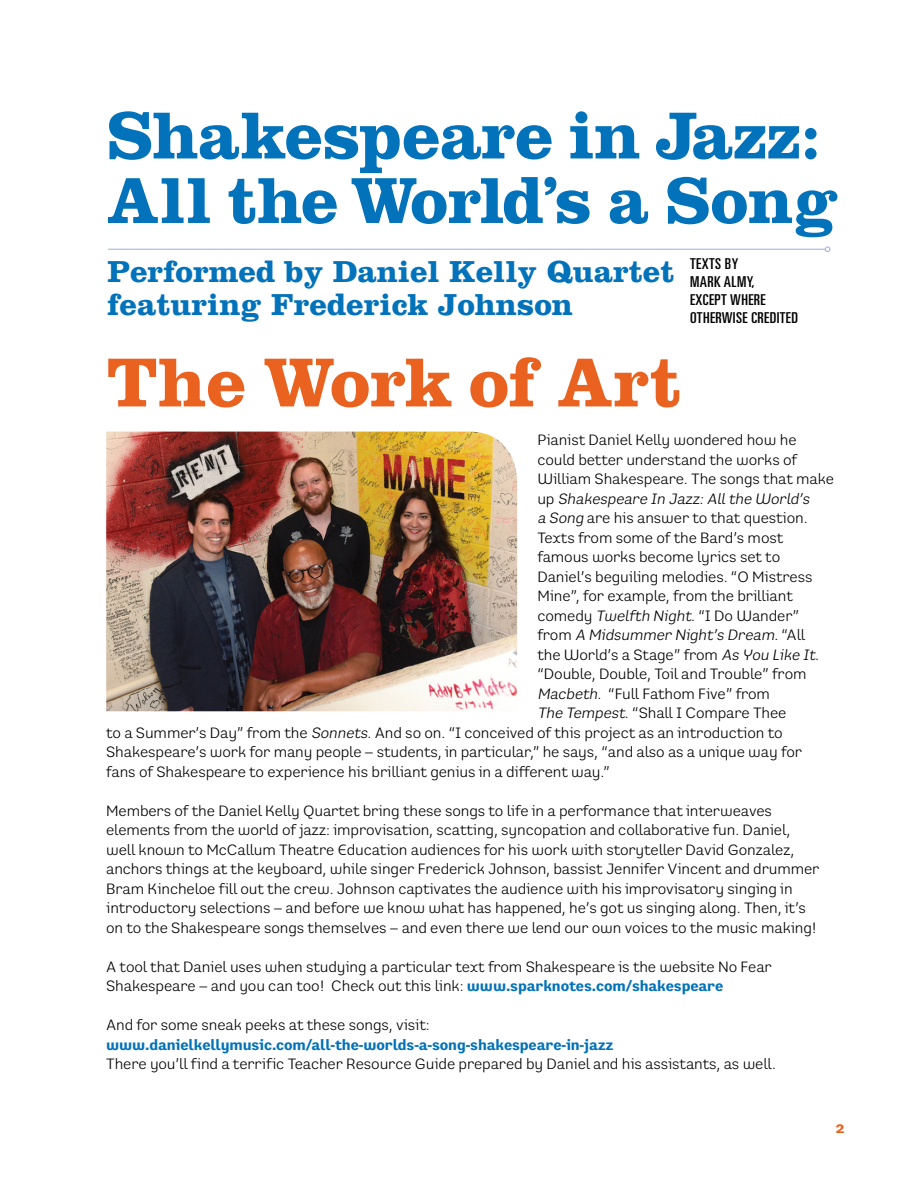
<style>
.page{position:relative;width:918px;height:1188px;background:#fff}
.page>*{position:absolute;margin:0;border:0;box-sizing:border-box;transform-origin:0 0}
.t1{font:700 72px "Clarendon";color:#e96220}
.t2{font:700 69px "Clarendon";letter-spacing:-.01em;color:#0272ba}
.t3{font:700 67.5px "Clarendon";color:#0272ba}
.t4{font:700 31.5px/33px "Clarendon";color:#0272ba}
.t5{font:700 16.5px "Preface";color:#e96220}
.t6{font:15px/19.5px "Preface";letter-spacing:-.01em;color:#000}
.t7{font:700 15px/19.5px "Preface";letter-spacing:-.01em;color:#0272ba}
.t8{font:italic 15px "Preface";color:#000}
.t9{font:ultra-condensed 15px/18px "Univers";letter-spacing:.025em;color:#000;scale:1.08 1}
.s1{font-style:normal}
.s2{font-style:italic}
.s3{font-weight:700;color:#0272ba}
.s4{font-weight:400;color:#000}
</style>
<div class="page">
<hr style="left:108px;top:249px;width:717px;height:1px;background:#a5b6de">
<svg style="left:825px;top:246px;width:5px;height:6px"></svg>
<img style="left:106px;top:432px;width:411px;height:279px">
<p class="t2" style="left:107px;top:94px;width:716px">Shakespeare in Jazz:</p>
<p class="t3" style="left:107px;top:160px;width:733px">All the World’s a Song</p>
<p class="t9" style="left:690px;top:255px;width:101px">TEXTS BY<br>MARK ALMY,<br>EXCEPT WHERE<br>OTHERWISE CREDITED</p>
<p class="t4" style="left:107px;top:254px;width:568px">Performed by Daniel Kelly Quartet featuring Frederick Johnson</p>
<p class="t1" style="left:106px;top:339px;width:577px">The Work of Art</p>
<p class="t6" style="left:537px;top:430px;width:261px">Pianist Daniel Kelly wondered how he</p>
<p class="t6" style="left:537px;top:450px;width:261px">could better understand the works of</p>
<p class="t6" style="left:537px;top:469px;width:298px">William Shakespeare. The songs that make</p>
<p class="t8" style="left:537px;top:490px;width:276px"><span class="s1">u p</span> Shakespeare In Jazz:Allthe World’s</p>
<p class="t6" style="left:537px;top:508px;width:272px"><span class="s2">a Song</span> are his answer to that question.</p>
<p class="t6" style="left:537px;top:528px;width:247px">Texts from some of the Bard’s most</p>
<p class="t6" style="left:537px;top:547px;width:244px">famous works become lyrics set to</p>
<p class="t6" style="left:537px;top:567px;width:277px">Daniel’s beguiling melodies. “O Mistress</p>
<p class="t6" style="left:537px;top:586px;width:257px">Mine”, for example, from the brilliant</p>
<p class="t6" style="left:537px;top:606px;width:263px">comedy <span class="s2">Twelfth Night</span>. “I Do Wander”</p>
<p class="t8" style="left:537px;top:627px;width:269px"><span class="s1">fr o m</span> A Midsummer Night’s Dream<span class="s1">. “A l l</span></p>
<p class="t6" style="left:537px;top:645px;width:283px">the World’s a Stage” from <span class="s2">As You Like It</span>.</p>
<p class="t6" style="left:537px;top:664px;width:271px">“Double, Double, Toil and Trouble” from</p>
<p class="t6" style="left:537px;top:684px;width:234px"><span class="s2">Macbeth</span>. “Full Fathom Five” from</p>
<p class="t6" style="left:537px;top:703px;width:251px"><span class="s2">The Tempest</span>. “Shall I Compare Thee</p>
<p class="t6" style="left:106px;top:723px;width:678px">to a Summer’s Day” from the <span class="s2">Sonnets</span>. And so on. “I conceived of this project as an introduction to</p>
<p class="t6" style="left:106px;top:742px;width:697px">Shakespeare’s work for many people – students, in particular,” he says, “and also as a unique way for</p>
<p class="t6" style="left:106px;top:762px;width:505px">fans of Shakespeare to experience his brilliant genius in a different way.”</p>
<p class="t6" style="left:106px;top:801px;width:715px">Members of the Daniel Kelly Quartet bring these songs to life in a performance that interweaves elements from the world of jazz: improvisation, scatting, syncopation and collaborative fun. Daniel, well known to McCallum Theatre Education audiences for his work with storyteller David Gonzalez, anchors things at the keyboard, while singer Frederick Johnson, bassist Jennifer Vincent and drummer Bram Kincheloe fill out the crew. Johnson captivates the audience with his improvisatory singing in introductory selections – and before we know what has happened, he’s got us singing along. Then, it’s on to the Shakespeare songs themselves – and even there we lend our own voices to the music making!</p>
<p class="t6" style="left:106px;top:957px;width:667px">A tool that Daniel uses when studying a particular text from Shakespeare is the website No Fear<br>Shakespeare – and you can too! Check out this link: <span class="s3">www.sparknotes.com/shakespeare</span></p>
<p class="t7" style="left:106px;top:1015px;width:509px"><span class="s4">And for some sneak peeks at these songs, visit: </span>www.danielkellymusic.com/all-the-worlds-a-song-shakespeare-in-jazz</p>
<p class="t6" style="left:106px;top:1054px;width:671px">There you’ll find a terrific Teacher Resource Guide prepared by Daniel and his assistants, as well.</p>
<p class="t5" style="left:836px;top:1118px;width:11px">2</p>
</div>
